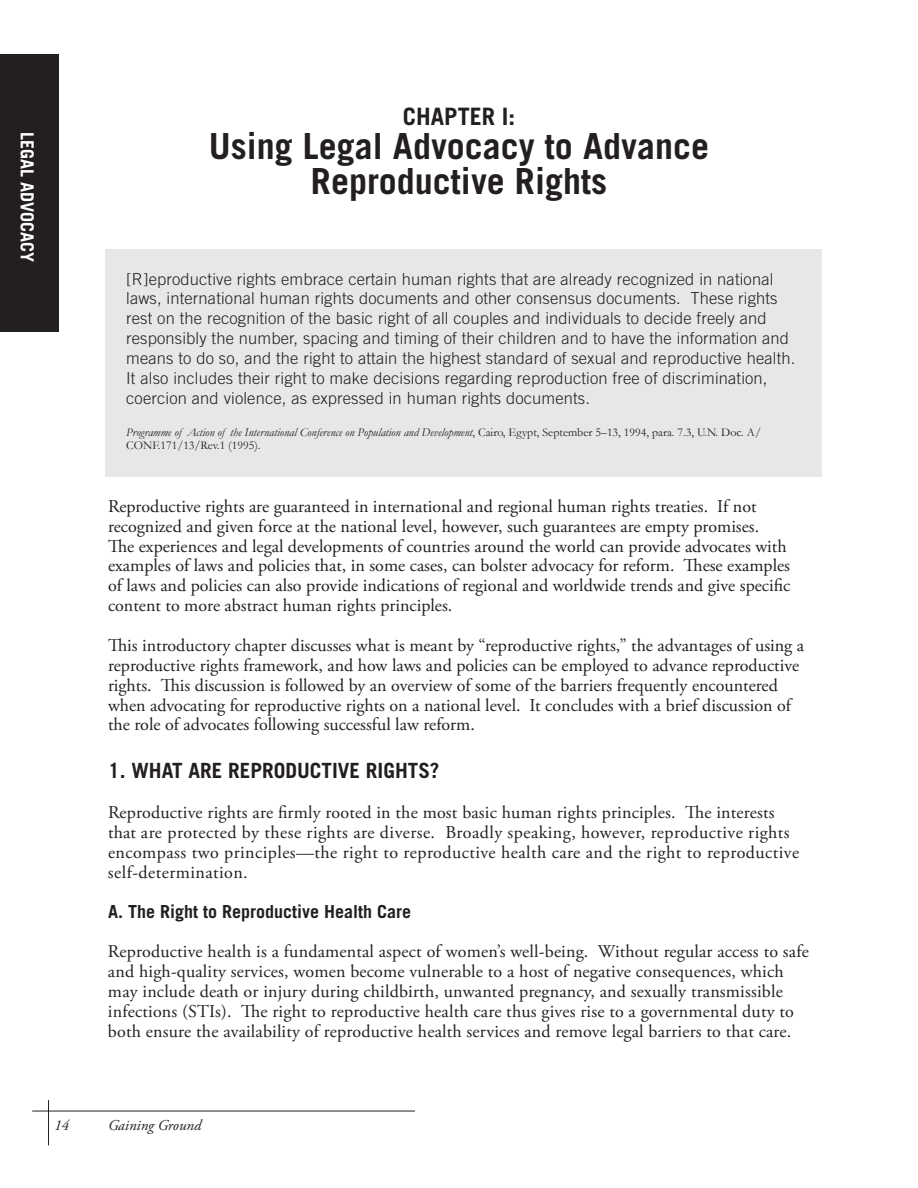
<style>
.page{position:relative;width:918px;height:1188px;background:#fff}
.page>*{position:absolute;margin:0;border:0;box-sizing:border-box;transform-origin:0 0}
.t1{font:700 36px/34.5px "Trade Gothic";color:#231f20;text-align:center}
.t2{font:700 24px "Trade Gothic";color:#231f20}
.t3{font:700 21px "Trade Gothic";color:#231f20}
.t4{font:18px/19.8px "Adobe Garamond Pro";color:#231f20}
.t5{font:18px/20px "Adobe Garamond Pro";letter-spacing:.025em;color:#231f20}
.t6{font:700 18px "Trade Gothic";color:#231f20}
.t7{font:700 18px "Trade Gothic";color:#fff}
.t8{font:300 16.5px/19.8px "Trade Gothic";letter-spacing:.01em;color:#231f20}
.t9{font:italic 15px "Adobe Garamond Pro";color:#231f20}
.t10{font:12px/13.5px "Garamond";color:#231f20}
.s1{font-style:italic}
</style>
<div class="page">
<hr style="left:32px;top:1111px;width:383px;height:1px;background:#231f20">
<hr style="left:48px;top:1100px;width:1px;height:45px;background:#231f20">
<div style="left:0;top:54px;width:58px;height:277px;background:#231f20"></div>
<div style="left:106px;top:249px;width:716px;height:228px;background:#e6e7e9"></div>
<p class="t7" style="left:38px;top:132px;width:132px;rotate:90deg">LEGAL ADVOCACY</p>
<h2 class="t2" style="left:403px;top:102px;width:114px">CHAPTER I:</h2>
<h1 class="t1" style="left:209px;top:129px;width:502px">Using Legal Advocacy to Advance<br>Reproductive Rights</h1>
<p class="t8" style="left:126px;top:269px;width:671px">[R]eproductive rights embrace certain human rights that are already recognized in national laws, international human rights documents and other consensus documents. These rights rest on the recognition of the basic right of all couples and individuals to decide freely and responsibly the number, spacing and timing of their children and to have the information and means to do so, and the right to attain the highest standard of sexual and reproductive health.<br>It also includes their right to make decisions regarding reproduction free of discrimination, coercion and violence, as expressed in human rights documents.</p>
<p class="t10" style="left:126px;top:425px;width:636px"><span class="s1">Programme of Action of the International Conference on Population and Development</span>, Cairo, Egypt, September 5–13, 1994, para. 7.3, U.N. Doc. A/<br>CONF.171/13/Rev.1 (1995).</p>
<p class="t4" style="left:108px;top:497px;width:684px">Reproductive rights are guaranteed in international and regional human rights treaties. If not recognized and given force at the national level, however, such guarantees are empty promises.<br>The experiences and legal developments of countries around the world can provide advocates with examples of laws and policies that, in some cases, can bolster advocacy for reform. These examples of laws and policies can also provide indications of regional and worldwide trends and give specific content to more abstract human rights principles.</p>
<p class="t4" style="left:108px;top:636px;width:698px">This introductory chapter discusses what is meant by “reproductive rights,” the advantages of using a reproductive rights framework, and how laws and policies can be employed to advance reproductive rights. This discussion is followed by an overview of some of the barriers frequently encountered when advocating for reproductive rights on a national level. It concludes with a brief discussion of the role of advocates following successful law reform.</p>
<p class="t3" style="left:108px;top:758px;width:333px">1. WHAT ARE REPRODUCTIVE RIGHTS?</p>
<p class="t5" style="left:108px;top:803px;width:693px">Reproductive rights are firmly rooted in the most basic human rights principles. The interests that are protected by these rights are diverse. Broadly speaking, however, reproductive rights encompass two principles—the right to reproductive health care and the right to reproductive self-determination.</p>
<p class="t6" style="left:108px;top:900px;width:305px">A. The Right to Reproductive Health Care</p>
<p class="t4" style="left:108px;top:942px;width:702px">Reproductive health is a fundamental aspect of women’s well-being. Without regular access to safe and high-quality services, women become vulnerable to a host of negative consequences, which may include death or injury during childbirth, unwanted pregnancy, and sexually transmissible infections (STIs). The right to reproductive health care thus gives rise to a governmental duty to both ensure the availability of reproductive health services and remove legal barriers to that care.</p>
<p class="t9" style="left:54px;top:1116px;width:16px">14</p>
<p class="t9" style="left:108px;top:1116px;width:95px">Gaining Ground</p>
</div>
